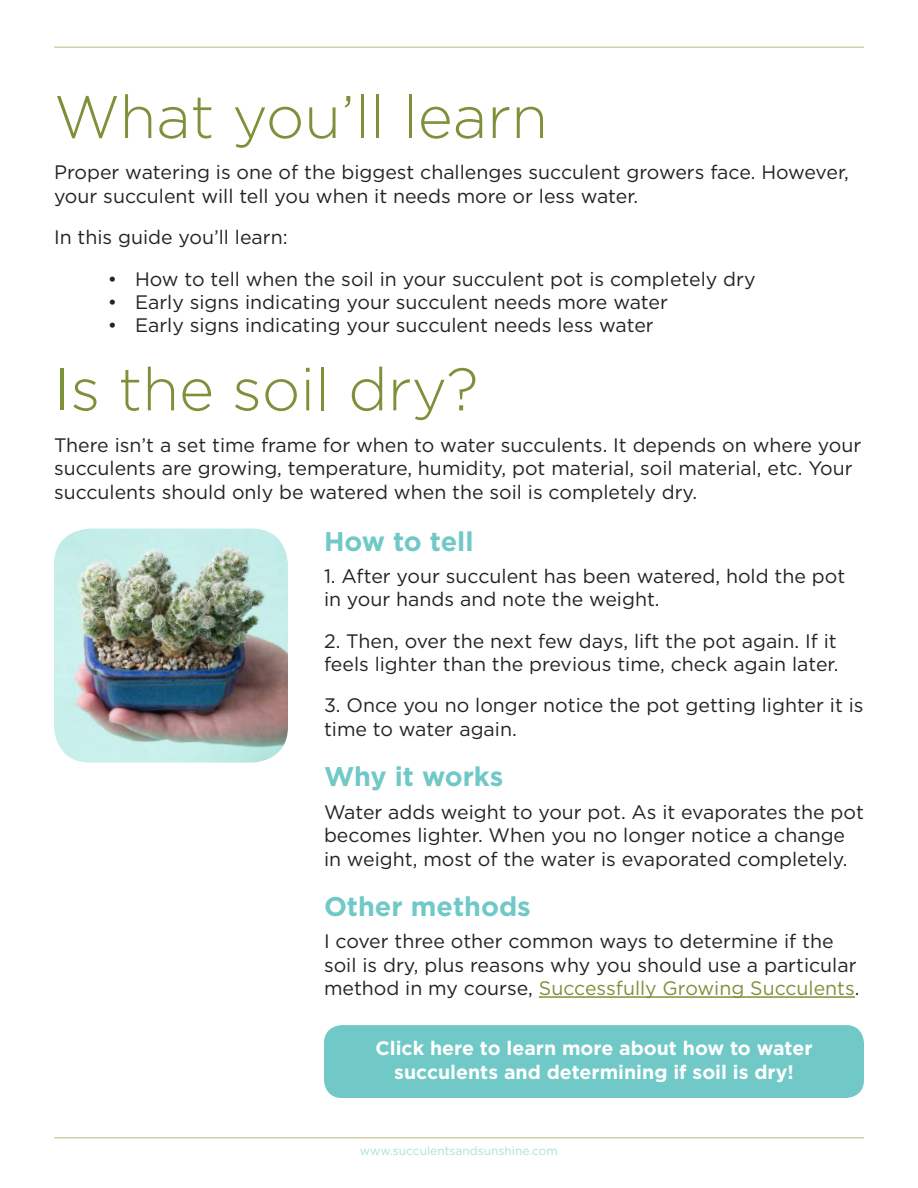
<style>
.page{position:relative;width:918px;height:1188px;background:#fff}
.page>*{position:absolute;margin:0;border:0;box-sizing:border-box;transform-origin:0 0}
.t1{font:300 60px "Gotham";color:#7d913a}
.t2{font:700 27px "Gotham";color:#70c9c7}
.t3{font:19.5px/23.4px "Gotham";color:#232323}
.t4{font:700 19.5px/23.4px "Gotham";color:#fff;text-align:center}
.t5{font:12px "Gotham";color:#a9dfde}
.s1{color:#7d913a}
</style>
<div class="page">
<hr style="left:54px;top:46px;width:810px;height:2px;background:#d2d3ac">
<hr style="left:54px;top:1137px;width:810px;height:1px;background:#d2d3ac">
<img style="left:54px;top:529px;width:234px;height:234px">
<hr style="left:539px;top:996px;width:316px;height:2px;background:#7d913a">
<div style="left:324px;top:1025px;width:540px;height:73px;background:#70c9c7;border-radius:18px"></div>
<h1 class="t1" style="left:54px;top:90px;width:495px">What you’ll learn</h1>
<p class="t3" style="left:54px;top:162px;width:796px">Proper watering is one of the biggest challenges succulent growers face. However, your succulent will tell you when it needs more or less water.</p>
<p class="t3" style="left:54px;top:227px;width:235px">In this guide you’ll learn:</p>
<p class="t3" style="left:108px;top:268px;width:649px">• How to tell when the soil in your succulent pot is completely dry</p>
<p class="t3" style="left:108px;top:291px;width:561px">• Early signs indicating your succulent needs more water</p>
<p class="t3" style="left:108px;top:315px;width:547px">• Early signs indicating your succulent needs less water</p>
<h1 class="t1" style="left:54px;top:362px;width:426px">Is the soil dry?</h1>
<p class="t3" style="left:54px;top:434px;width:809px">There isn’t a set time frame for when to water succulents. It depends on where your succulents are growing, temperature, humidity, pot material, soil material, etc. Your succulents should only be watered when the soil is completely dry.</p>
<h2 class="t2" style="left:324px;top:529px;width:151px">How to tell</h2>
<p class="t3" style="left:324px;top:565px;width:523px">1. After your succulent has been watered, hold the pot in your hands and note the weight.</p>
<p class="t3" style="left:324px;top:630px;width:516px">2. Then, over the next few days, lift the pot again. If it feels lighter than the previous time, check again later.</p>
<p class="t3" style="left:324px;top:695px;width:541px">3. Once you no longer notice the pot getting lighter it is time to water again.</p>
<h2 class="t2" style="left:324px;top:765px;width:181px">Why it works</h2>
<p class="t3" style="left:324px;top:801px;width:541px">Water adds weight to your pot. As it evaporates the pot becomes lighter. When you no longer notice a change in weight, most of the water is evaporated completely.</p>
<h2 class="t2" style="left:324px;top:894px;width:208px">Other methods</h2>
<p class="t3" style="left:324px;top:931px;width:537px">I cover three other common ways to determine if the soil is dry, plus reasons why you should use a particular method in my course, <span class="s1">Successfully Growing Succulents</span>.</p>
<p class="t4" style="left:375px;top:1038px;width:439px">Click here to learn more about how to water succulents and determining if soil is dry!</p>
<p class="t5" style="left:360px;top:1145px;width:200px">www.succulentsandsunshine.com</p>
</div>
